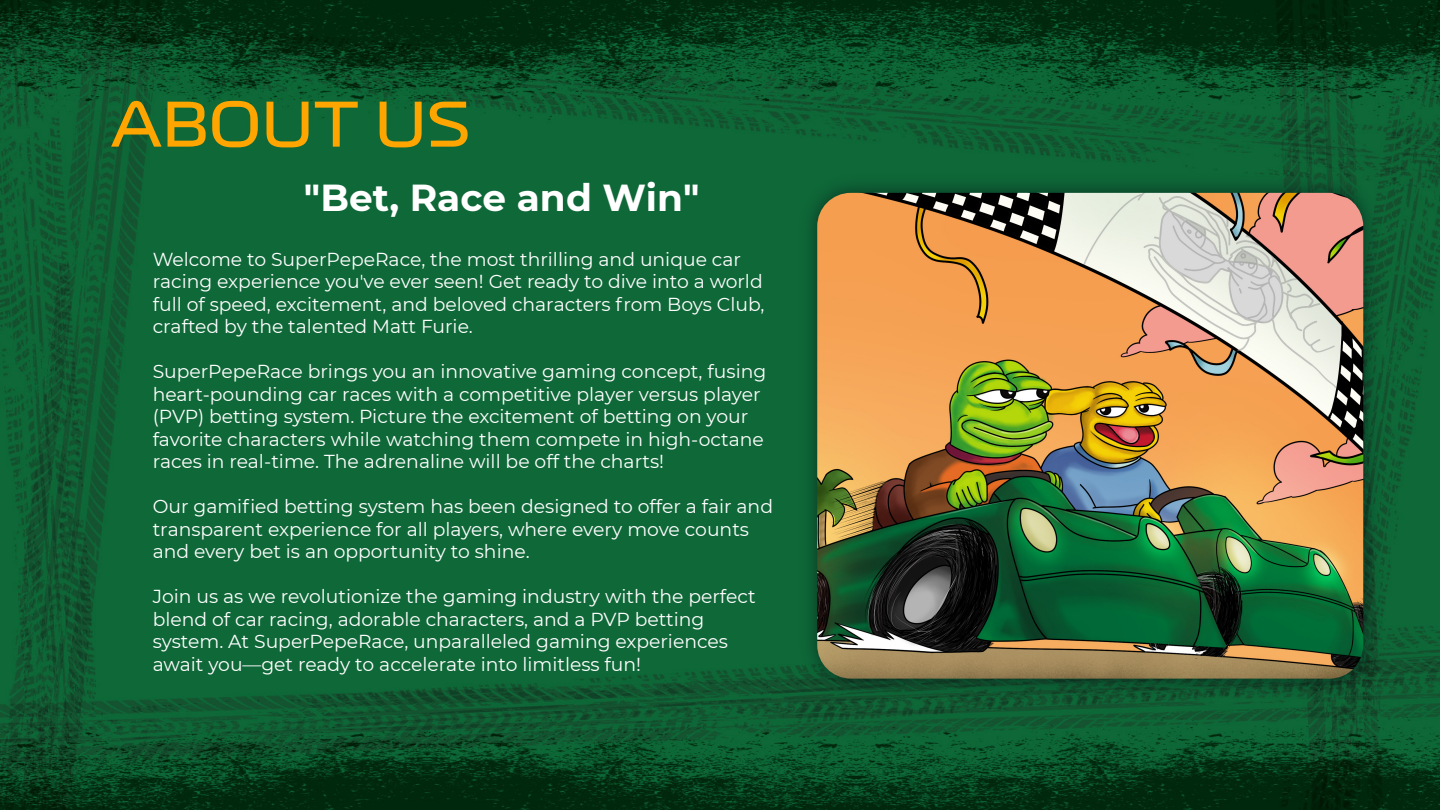
<style>
.page{position:relative;width:1440px;height:810px;background:#fff}
.page>*{position:absolute;margin:0;border:0;box-sizing:border-box;transform-origin:0 0}
.t1{font:60px "Formula 1 Display Regular";color:#ffa500}
.t2{font:700 37.5px "Montserrat";color:#fff}
.t3{font:18.75px/22.5px "Montserrat";color:#fff}
</style>
<div class="page">
<img style="left:0;top:0;width:1440px;height:810px">
<img style="left:792px;top:168px;width:596px;height:536px">
<img style="left:817px;top:193px;width:546px;height:486px">
<h1 class="t1" style="left:111px;top:86px;width:361px">ABOUT US</h1>
<h2 class="t2" style="left:304px;top:171px;width:397px">"Bet, Race and Win"</h2>
<p class="t3" style="left:153px;top:247px;width:613px">Welcome to SuperPepeRace, the most thrilling and unique car racing experience you've ever seen! Get ready to dive into a world full of speed, excitement, and beloved characters from Boys Club, crafted by the talented Matt Furie.</p>
<p class="t3" style="left:153px;top:360px;width:615px">SuperPepeRace brings you an innovative gaming concept, fusing heart-pounding car races with a competitive player versus player (PVP) betting system. Picture the excitement of betting on your favorite characters while watching them compete in high-octane races in real-time. The adrenaline will be off the charts!</p>
<p class="t3" style="left:153px;top:495px;width:622px">Our gamified betting system has been designed to offer a fair and transparent experience for all players, where every move counts and every bet is an opportunity to shine.</p>
<p class="t3" style="left:153px;top:585px;width:604px">Join us as we revolutionize the gaming industry with the perfect blend of car racing, adorable characters, and a PVP betting system. At SuperPepeRace, unparalleled gaming experiences await you—get ready to accelerate into limitless fun!</p>
</div>
